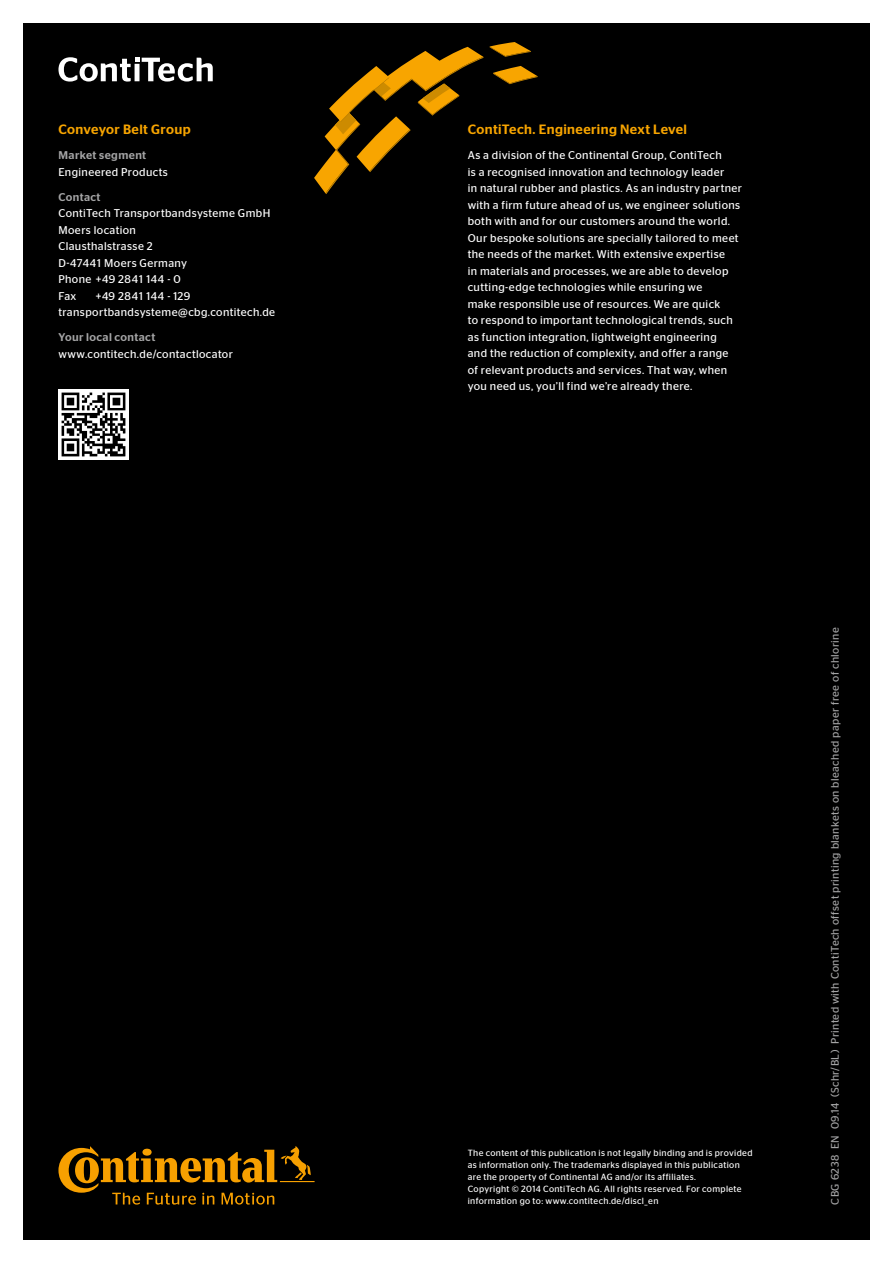
<style>
.page{position:relative;width:893px;height:1263px;background:#fff}
.page>*{position:absolute;margin:0;border:0;box-sizing:border-box;transform-origin:0 0}
.t1{font:500 13.5px "Stag Sans";letter-spacing:.03em;color:#f8a500}
.t2{font:11.25px/16.5px "Stag Sans";letter-spacing:.035em;color:#fff}
.t3{font:500 11.25px "Stag Sans";letter-spacing:.035em;color:#a4a4a5}
.t4{font:10.95px "Stag Sans";letter-spacing:.035em;color:#a4a4a5}
.t5{font:9px/12px "Stag Sans";letter-spacing:.04em;color:#fff}
</style>
<div class="page">
<div style="left:23px;top:23px;width:847px;height:1216px;background:#000"></div>
<svg style="left:58px;top:1146px;width:257px;height:58px"></svg>
<svg style="left:58px;top:57px;width:155px;height:25px"></svg>
<div style="left:58px;top:389px;width:71px;height:70px;background:#fff"></div>
<img style="left:61px;top:392px;width:65px;height:65px">
<svg style="left:489px;top:42px;width:42px;height:15px"></svg>
<svg style="left:493px;top:66px;width:45px;height:18px"></svg>
<svg style="left:314px;top:47px;width:169px;height:147px"></svg>
<p class="t1" style="left:58px;top:122px;width:134px">Conveyor Belt Group</p>
<p class="t3" style="left:58px;top:149px;width:89px">Market segment</p>
<p class="t2" style="left:58px;top:163px;width:111px">Engineered Products</p>
<p class="t3" style="left:58px;top:190px;width:44px">Contact</p>
<p class="t2" style="left:58px;top:205px;width:213px">ContiTech Transportbandsysteme GmbH<br>Moers location<br>Clausthalstrasse 2<br>D-47441 Moers Germany<br>Phone +49 2841 144 - 0<br>Fax</p>
<p class="t2" style="left:58px;top:287px;width:218px;text-indent:37px">+49 2841 144 - 129 transportbandsysteme@cbg.contitech.de</p>
<p class="t3" style="left:58px;top:331px;width:98px">Your local contact</p>
<p class="t2" style="left:58px;top:345px;width:176px">www.contitech.de/contactlocator</p>
<p class="t1" style="left:468px;top:122px;width:221px">ContiTech. Engineering Next Level</p>
<p class="t2" style="left:468px;top:147px;width:276px">As a division of the Continental Group, ContiTech<br>is a recognised innovation and technology leader<br>in natural rubber and plastics. As an industry partner with a firm future ahead of us, we engineer solutions both with and for our customers around the world.<br>Our bespoke solutions are specially tailored to meet the needs of the market. With extensive expertise<br>in materials and processes, we are able to develop cutting-edge technologies while ensuring we<br>make responsible use of resources. We are quick<br>to respond to important technological trends, such as function integration, lightweight engineering<br>and the reduction of complexity, and offer a range<br>of relevant products and services. That way, when you need us, you’ll find we’re already there.</p>
<p class="t5" style="left:468px;top:1147px;width:286px">The content of this publication is not legally binding and is provided as information only. The trademarks displayed in this publication are the property of Continental AG and/or its affiliates.<br>Copyright © 2014 ContiTech AG. All rights reserved. For complete information go to: www.contitech.de/discl_en</p>
<p class="t4" style="left:829px;top:1204px;width:579px;rotate:-90deg">CBG 6238 EN 09.14 (Schr/BL) Printed with ContiTech offset printing blankets on bleached paper free of chlorine</p>
</div>
